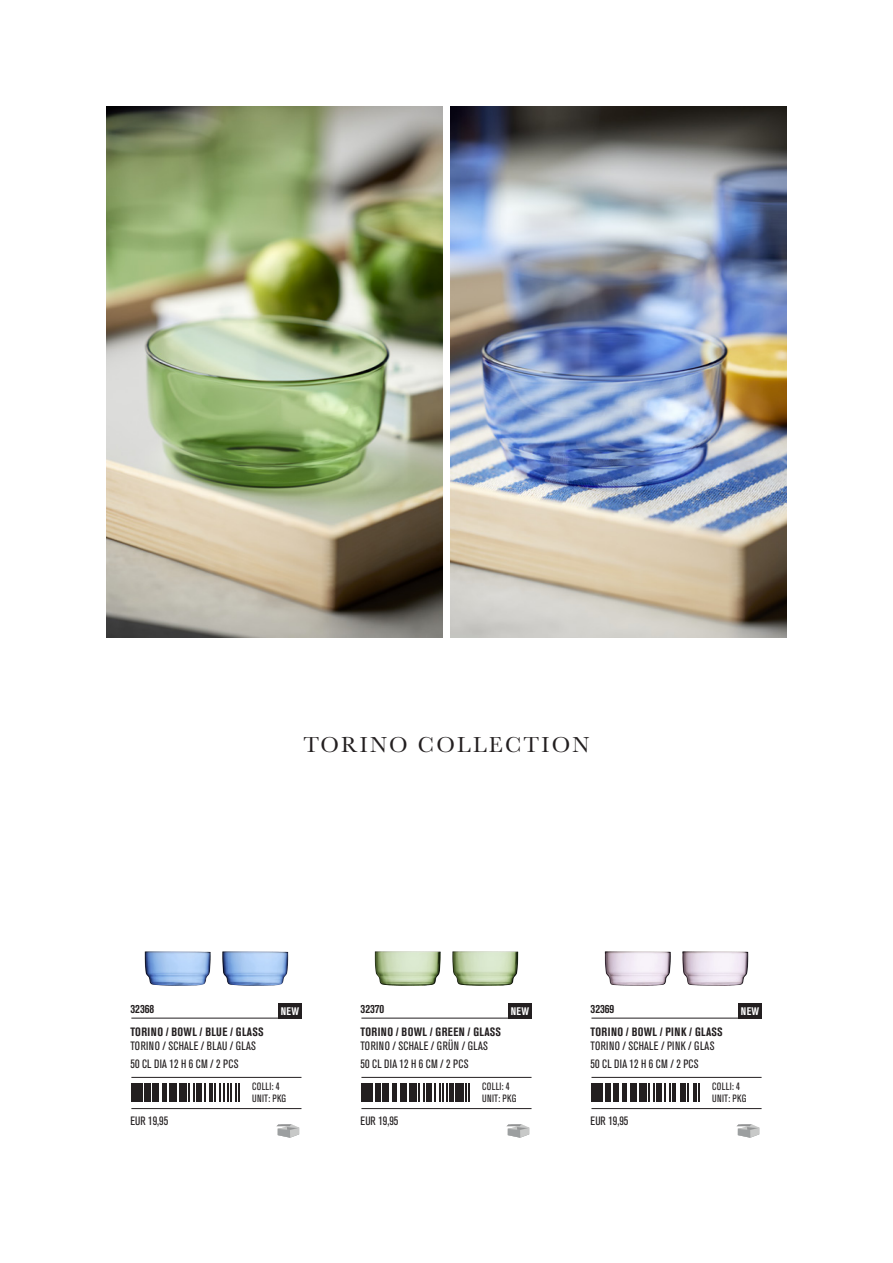
<style>
.page{position:relative;width:893px;height:1263px;background:#fff}
.page>*{position:absolute;margin:0;border:0;box-sizing:border-box;transform-origin:0 0}
.t1{font:22.5px "Baskerville";letter-spacing:.1em;color:#231f20}
.t2{font:condensed 12px/17.7px "Akzidenz Grotesk BE";letter-spacing:.02em;color:#231f20}
.t3{font:700 condensed 12px "Akzidenz Grotesk BE";letter-spacing:.02em;color:#231f20}
.t4{font:700 condensed 10.95px "Akzidenz Grotesk BE";letter-spacing:.03em;color:#fff}
.t5{font:condensed 10.5px/12px "Akzidenz Grotesk BE";letter-spacing:.02em;color:#231f20}
</style>
<div class="page">
<img style="left:222px;top:951px;width:66px;height:35px">
<img style="left:682px;top:951px;width:67px;height:35px">
<img style="left:375px;top:951px;width:143px;height:35px">
<img style="left:451px;top:106px;width:336px;height:532px">
<img style="left:106px;top:106px;width:336px;height:532px">
<div style="left:278px;top:1003px;width:23px;height:15px;background:#231f20"></div>
<hr style="left:131px;top:1018px;width:170px;height:1px;background:#231f20">
<hr style="left:131px;top:1077px;width:170px;height:1px;background:#231f20">
<svg style="left:131px;top:1083px;width:108px;height:19px"></svg>
<hr style="left:131px;top:1108px;width:170px;height:1px;background:#231f20">
<svg style="left:276px;top:1124px;width:23px;height:14px"></svg>
<div style="left:738px;top:1003px;width:24px;height:15px;background:#231f20"></div>
<hr style="left:591px;top:1018px;width:171px;height:1px;background:#231f20">
<hr style="left:591px;top:1077px;width:171px;height:1px;background:#231f20">
<svg style="left:591px;top:1083px;width:108px;height:19px"></svg>
<hr style="left:591px;top:1108px;width:171px;height:1px;background:#231f20">
<svg style="left:736px;top:1124px;width:23px;height:14px"></svg>
<div style="left:508px;top:1003px;width:23px;height:15px;background:#231f20"></div>
<hr style="left:361px;top:1018px;width:170px;height:1px;background:#231f20">
<hr style="left:361px;top:1077px;width:170px;height:1px;background:#231f20">
<svg style="left:361px;top:1083px;width:108px;height:19px"></svg>
<hr style="left:361px;top:1108px;width:170px;height:1px;background:#231f20">
<svg style="left:506px;top:1124px;width:23px;height:14px"></svg>
<h1 class="t1" style="left:304px;top:730px;width:287px">TORINO COLLECTION</h1>
<p class="t3" style="left:131px;top:1001px;width:25px">32368</p>
<p class="t4" style="left:281px;top:1005px;width:20px">NEW</p>
<p class="t3" style="left:131px;top:1025px;width:135px">TORINO / BOWL / BLUE / GLASS</p>
<p class="t2" style="left:131px;top:1037px;width:127px">TORINO / SCHALE / BLAU / GLAS<br>50 CL DIA 12 H 6 CM / 2 PCS</p>
<p class="t5" style="left:252px;top:1081px;width:36px">COLLI: 4<br>UNIT: PKG</p>
<p class="t2" style="left:131px;top:1112px;width:39px">EUR 19,95</p>
<p class="t3" style="left:361px;top:1001px;width:25px">32370</p>
<p class="t4" style="left:511px;top:1005px;width:20px">NEW</p>
<p class="t3" style="left:361px;top:1025px;width:142px">TORINO / BOWL / GREEN / GLASS</p>
<p class="t2" style="left:361px;top:1037px;width:129px">TORINO / SCHALE / GRÜN / GLAS<br>50 CL DIA 12 H 6 CM / 2 PCS</p>
<p class="t5" style="left:482px;top:1081px;width:36px">COLLI: 4<br>UNIT: PKG</p>
<p class="t2" style="left:361px;top:1112px;width:39px">EUR 19,95</p>
<p class="t3" style="left:591px;top:1001px;width:25px">32369</p>
<p class="t4" style="left:741px;top:1005px;width:20px">NEW</p>
<p class="t3" style="left:591px;top:1025px;width:134px">TORINO / BOWL / PINK / GLASS</p>
<p class="t2" style="left:591px;top:1037px;width:125px">TORINO / SCHALE / PINK / GLAS<br>50 CL DIA 12 H 6 CM / 2 PCS</p>
<p class="t5" style="left:712px;top:1081px;width:36px">COLLI: 4<br>UNIT: PKG</p>
<p class="t2" style="left:591px;top:1112px;width:39px">EUR 19,95</p>
</div>
